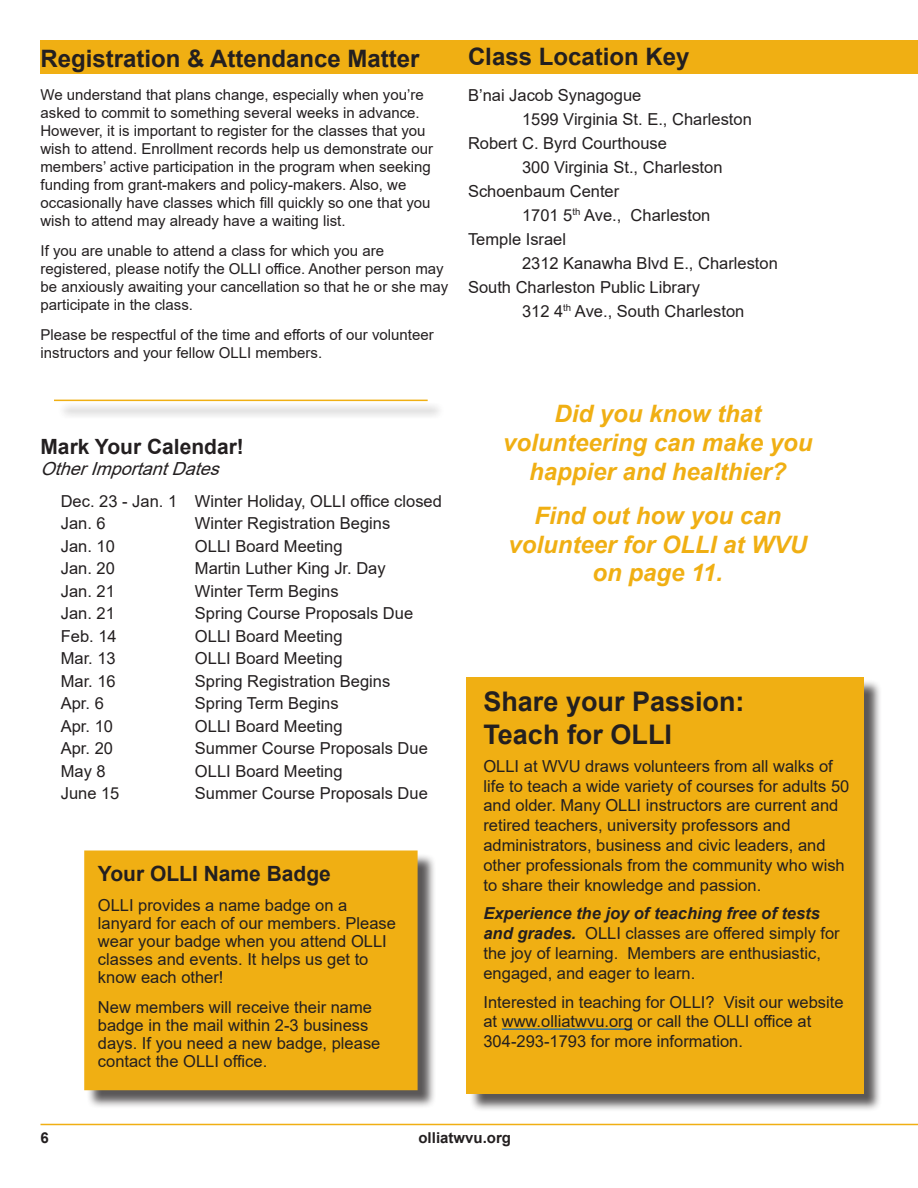
<style>
.page{position:relative;width:918px;height:1188px;background:#fff}
.page>*{position:absolute;margin:0;border:0;box-sizing:border-box;transform-origin:0 0}
.Heading_1{font:700 27px "Arial";color:#231f20}
.t1{font:italic 700 24px/28.8px "Arial";color:#f0af13;text-align:center}
.Heading_2{font:700 24px "Arial";color:#231f20}
.Heading_1-2{font:700 21px "Arial";color:#231f20}
.Heading_2-2{font:italic 18px "Arial";color:#231f20}
.Paragraph_Style_1{font:16.5px/19.8px "Arial";color:#231f20}
.Heading_1-3{font:16.5px/18px "Arial";color:#231f20}
.Paragraph_Style_1-2{font:15px/18px "Arial";color:#231f20}
.t2{font:700 15px "Arial";color:#231f20}
.s1{font-weight:700;font-style:italic}
</style>
<div class="page">
<div style="left:40px;top:40px;width:878px;height:34px;background:#f0af13"></div>
<hr style="left:40px;top:1124px;width:878px;height:1px;background:#f0af13">
<div style="left:57px;top:402px;width:389px;height:18px;background:#231f20;opacity:.75"></div>
<hr style="left:54px;top:400px;width:374px;height:1px;background:#f0af13">
<div style="left:469px;top:679px;width:413px;height:433px;background:#231f20;opacity:.75"></div>
<div style="left:467px;top:677px;width:397px;height:417px;background:#f0af13"></div>
<hr style="left:502px;top:1029px;width:131px;height:1px;background:#0563c1">
<div style="left:86px;top:853px;width:350px;height:256px;background:#231f20;opacity:.75"></div>
<div style="left:84px;top:850px;width:334px;height:240px;background:#f0af13;border:6px solid #f0af13"></div>
<p class="Heading_2" style="left:40px;top:42px;width:381px">Registration &amp; Attendance Matter</p>
<p class="Paragraph_Style_1-2" style="left:40px;top:86px;width:394px">We understand that plans change, especially when you’re asked to commit to something several weeks in advance.<br>However, it is important to register for the classes that you wish to attend. Enrollment records help us demonstrate our members’ active participation in the program when seeking funding from grant-makers and policy-makers. Also, we occasionally have classes which fill quickly so one that you wish to attend may already have a waiting list.</p>
<p class="Paragraph_Style_1-2" style="left:40px;top:242px;width:409px">If you are unable to attend a class for which you are registered, please notify the OLLI office. Another person may be anxiously awaiting your cancellation so that he or she may participate in the class.</p>
<p class="Paragraph_Style_1-2" style="left:40px;top:326px;width:395px">Please be respectful of the time and efforts of our volunteer instructors and your fellow OLLI members.</p>
<p class="Heading_1-2" style="left:40px;top:432px;width:205px">Mark Your Calendar!</p>
<p class="Heading_2-2" style="left:40px;top:457px;width:188px">OtherImportantDates</p>
<p class="Heading_1-3" style="left:61px;top:492px;width:383px">Dec. 23 - Jan. 1 Winter Holiday, OLLI office closed</p>
<p class="Heading_1-3" style="left:61px;top:514px;width:46px">Jan. 6</p>
<p class="Heading_1-3" style="left:195px;top:514px;width:197px">Winter Registration Begins</p>
<p class="Heading_1-3" style="left:61px;top:537px;width:56px">Jan. 10</p>
<p class="Heading_1-3" style="left:195px;top:537px;width:149px">OLLI Board Meeting</p>
<p class="Heading_1-3" style="left:61px;top:559px;width:56px">Jan. 20</p>
<p class="Heading_1-3" style="left:195px;top:559px;width:192px">Martin Luther King Jr. Day</p>
<p class="Heading_1-3" style="left:61px;top:582px;width:56px">Jan. 21</p>
<p class="Heading_1-3" style="left:195px;top:582px;width:145px">Winter Term Begins</p>
<p class="Heading_1-3" style="left:61px;top:604px;width:56px">Jan. 21</p>
<p class="Heading_1-3" style="left:195px;top:604px;width:220px">Spring Course Proposals Due</p>
<p class="Heading_1-3" style="left:61px;top:627px;width:57px">Feb. 14</p>
<p class="Heading_1-3" style="left:195px;top:627px;width:149px">OLLI Board Meeting</p>
<p class="Heading_1-3" style="left:61px;top:649px;width:57px">Mar. 13</p>
<p class="Heading_1-3" style="left:195px;top:649px;width:149px">OLLI Board Meeting</p>
<p class="Heading_1-3" style="left:61px;top:672px;width:57px">Mar. 16</p>
<p class="Heading_1-3" style="left:195px;top:672px;width:197px">Spring Registration Begins</p>
<p class="Heading_1-3" style="left:61px;top:694px;width:45px">Apr. 6</p>
<p class="Heading_1-3" style="left:195px;top:694px;width:145px">Spring Term Begins</p>
<p class="Heading_1-3" style="left:61px;top:717px;width:54px">Apr. 10</p>
<p class="Heading_1-3" style="left:195px;top:717px;width:149px">OLLI Board Meeting</p>
<p class="Heading_1-3" style="left:61px;top:739px;width:54px">Apr. 20</p>
<p class="Heading_1-3" style="left:195px;top:739px;width:234px">Summer Course Proposals Due</p>
<p class="Heading_1-3" style="left:61px;top:762px;width:46px">May 8</p>
<p class="Heading_1-3" style="left:195px;top:762px;width:149px">OLLI Board Meeting</p>
<p class="Heading_1-3" style="left:61px;top:784px;width:60px">June 15</p>
<p class="Heading_1-3" style="left:195px;top:784px;width:234px">Summer Course Proposals Due</p>
<p class="Heading_1-2" style="left:98px;top:859px;width:234px">Your OLLI Name Badge</p>
<p class="Heading_1-3" style="left:98px;top:896px;width:300px">OLLI provides a name badge on a lanyard for each of our members. Please wear your badge when you attend OLLI classes and events. It helps us get to know each other!</p>
<p class="Heading_1-3" style="left:98px;top:998px;width:284px">New members will receive their name badge in the mail within 2-3 business days. If you need a new badge, please contact the OLLI office.</p>
<p class="Heading_2" style="left:468px;top:39px;width:223px">Class Location Key</p>
<p class="Paragraph_Style_1" style="left:468px;top:85px;width:175px">B’nai Jacob Synagogue</p>
<p class="Paragraph_Style_1" style="left:522px;top:109px;width:231px">1599 Virginia St. E., Charleston</p>
<p class="Paragraph_Style_1" style="left:468px;top:133px;width:200px">Robert C. Byrd Courthouse</p>
<p class="Paragraph_Style_1" style="left:522px;top:157px;width:202px">300 Virginia St., Charleston</p>
<p class="Paragraph_Style_1" style="left:468px;top:181px;width:153px">Schoenbaum Center</p>
<p class="Paragraph_Style_1" style="left:522px;top:205px;width:190px">1701 5<sup>th</sup> Ave., Charleston</p>
<p class="Paragraph_Style_1" style="left:468px;top:229px;width:100px">Temple Israel</p>
<p class="Paragraph_Style_1" style="left:522px;top:253px;width:257px">2312 Kanawha Blvd E., Charleston</p>
<p class="Paragraph_Style_1" style="left:468px;top:277px;width:234px">South Charleston Public Library</p>
<p class="Paragraph_Style_1" style="left:522px;top:301px;width:224px">312 4<sup>th</sup> Ave., South Charleston</p>
<p class="t1" style="left:503px;top:400px;width:311px">Did you know that volunteering can make you happier and healthier?</p>
<p class="t1" style="left:508px;top:502px;width:300px">Find out how you can volunteer for OLLI at WVU on page 11.</p>
<p class="Heading_1" style="left:483px;top:683px;width:263px">Share your Passion:</p>
<p class="Heading_1" style="left:483px;top:715px;width:190px">Teach for OLLI</p>
<p class="Paragraph_Style_1" style="left:483px;top:756px;width:367px">OLLI at WVU draws volunteers from all walks of life to teach a wide variety of courses for adults 50 and older. Many OLLI instructors are current and retired teachers, university professors and administrators, business and civic leaders, and other professionals from the community who wish to share their knowledge and passion.</p>
<p class="Paragraph_Style_1" style="left:483px;top:904px;width:358px"><span class="s1">Experience the joy of teaching free of tests and grades.</span> OLLI classes are offered simply for the joy of learning. Members are enthusiastic, engaged, and eager to learn.</p>
<p class="Paragraph_Style_1" style="left:483px;top:992px;width:362px">Interested in teaching for OLLI? Visit our website at www.olliatwvu.org or call the OLLI office at<br>304-293-1793 for more information.</p>
<p class="t2" style="left:40px;top:1127px;width:10px">6</p>
<p class="t2" style="left:418px;top:1127px;width:94px">olliatwvu.org</p>
</div>
